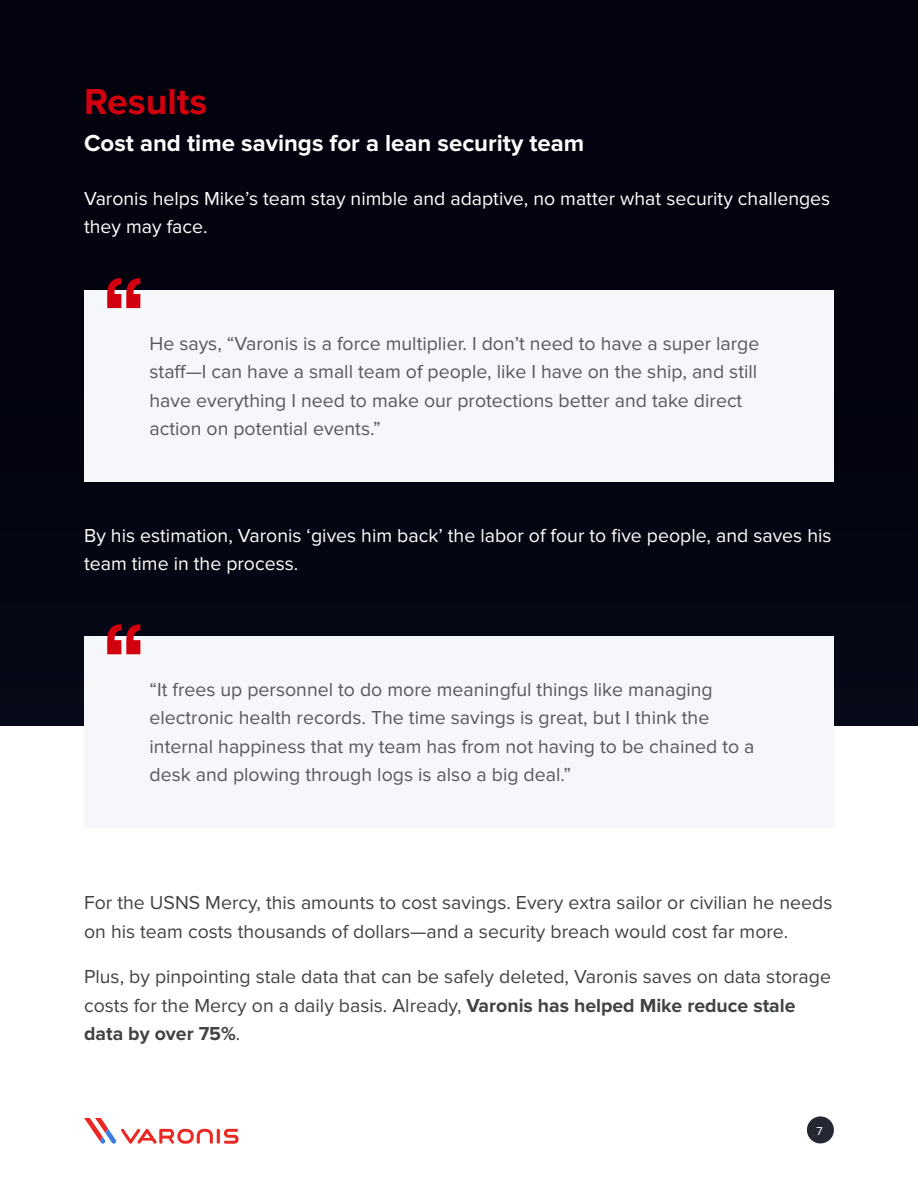
<style>
.page{position:relative;width:918px;height:1188px;background:#fff}
.page>*{position:absolute;margin:0;border:0;box-sizing:border-box;transform-origin:0 0}
.t1{font:700 37.5px "Proxima Nova";color:#d2000f}
.t2{font:700 24px "Proxima Nova";color:#fff}
.Style_de_paragraphe{font:19.5px/28.5px "Proxima Nova";color:#57585a}
.Style_de_paragraphe-2{font:19.5px/28.5px "Proxima Nova";color:#404344}
.Style_de_paragraphe-3{font:19.5px/28.5px "Proxima Nova";color:#fff}
.t3{font:12px "Proxima Nova";color:#fff}
.s1{font-weight:700}
</style>
<div class="page">
<div style="left:807px;top:1116px;width:27px;height:27px;background:#252732;border-radius:50%"></div>
<hr style="left:217px;top:1129px;width:3px;height:15px;background:#ea2824;border-radius:2px">
<svg style="left:224px;top:1129px;width:15px;height:15px"></svg>
<svg style="left:84px;top:1118px;width:129px;height:26px"></svg>
<div style="left:0;top:0;width:918px;height:726px;background:#02030e"></div>
<div style="left:84px;top:290px;width:750px;height:192px;background:#f5f7fb"></div>
<div style="left:84px;top:636px;width:750px;height:192px;background:#f5f7fb"></div>
<svg style="left:107px;top:278px;width:33px;height:30px"></svg>
<svg style="left:107px;top:624px;width:33px;height:30px"></svg>
<p class="t1" style="left:84px;top:80px;width:125px">Results</p>
<p class="t2" style="left:84px;top:129px;width:502px">Cost and time savings for a lean security team</p>
<p class="Style_de_paragraphe-3" style="left:84px;top:184px;width:748px">Varonis helps Mike’s team stay nimble and adaptive, no matter what security challenges they may face.</p>
<p class="Style_de_paragraphe" style="left:150px;top:329px;width:611px">He says, “Varonis is a force multiplier. I don’t need to have a super large staff—I can have a small team of people, like I have on the ship, and still have everything I need to make our protections better and take direct action on potential events.”</p>
<p class="Style_de_paragraphe-3" style="left:84px;top:521px;width:749px">By his estimation, Varonis ‘gives him back’ the labor of four to five people, and saves his team time in the process.</p>
<p class="Style_de_paragraphe" style="left:150px;top:675px;width:607px">“It frees up personnel to do more meaningful things like managing electronic health records. The time savings is great, but I think the internal happiness that my team has from not having to be chained to a desk and plowing through logs is also a big deal.”</p>
<p class="Style_de_paragraphe-2" style="left:84px;top:889px;width:750px">For the USNS Mercy, this amounts to cost savings. Every extra sailor or civilian he needs on his team costs thousands of dollars—and a security breach would cost far more.</p>
<p class="Style_de_paragraphe-2" style="left:84px;top:963px;width:749px">Plus, by pinpointing stale data that can be safely deleted, Varonis saves on data storage costs for the Mercy on a daily basis. Already, <span class="s1">Varonis has helped Mike reduce stale data by over 75%</span>.</p>
<p class="t3" style="left:817px;top:1124px;width:8px">7</p>
</div>
